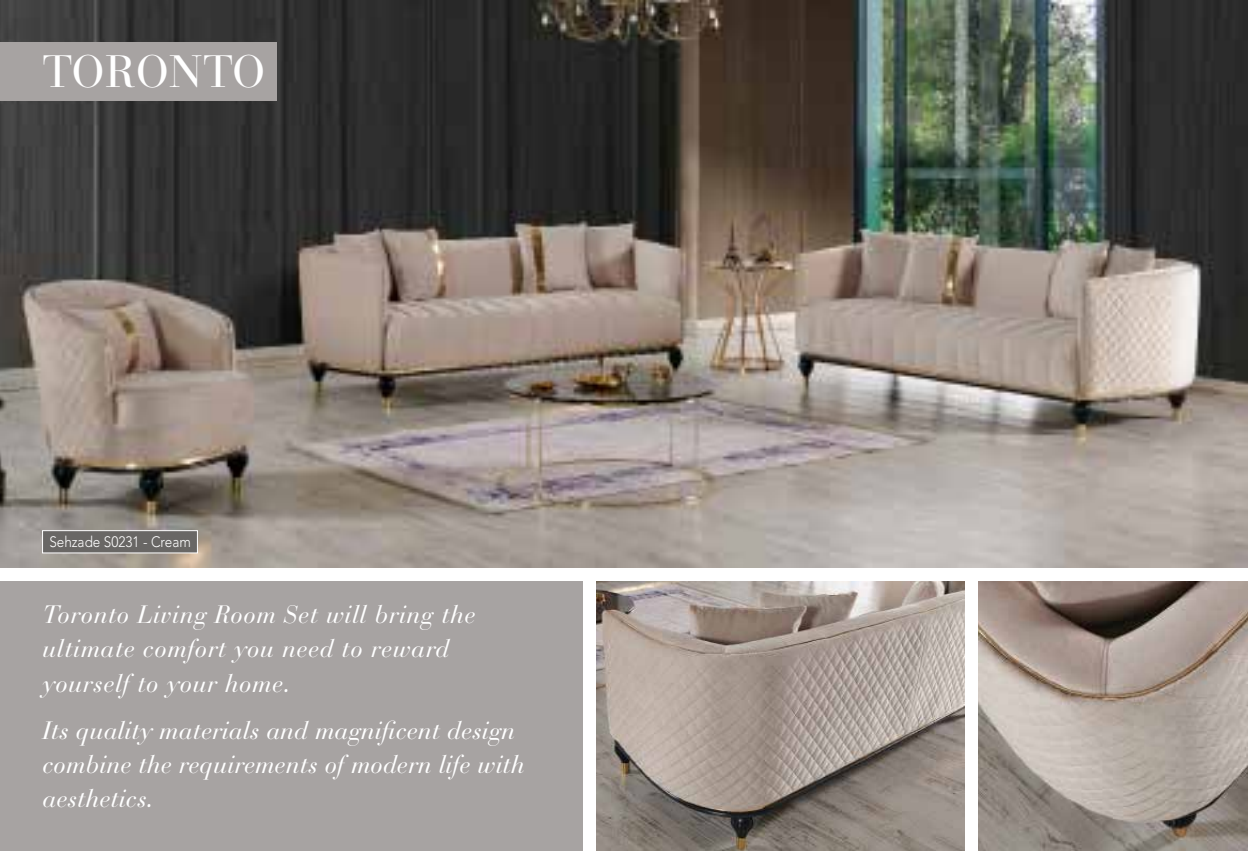
<style>
.page{position:relative;width:1248px;height:851px;background:#fff}
.page>*{position:absolute;margin:0;border:0;box-sizing:border-box;transform-origin:0 0}
.t1{font:45px "Bauer Bodoni Std";letter-spacing:.02em;color:#fff}
.t2{font:italic 25px/34px "Bauer Bodoni Std";color:#fff}
.t3{font:italic 25px/34.5px "Bauer Bodoni Std";letter-spacing:.02em;color:#fff}
.t4{font:300 15px "Avenir";color:#fff;scale:.9 1}
</style>
<div class="page">
<img style="left:0;top:0;width:1247px;height:567px">
<div style="left:0;top:581px;width:582px;height:269px;background:#a7a3a2"></div>
<img style="left:978px;top:581px;width:269px;height:269px">
<img style="left:596px;top:581px;width:368px;height:269px">
<div style="left:42px;top:530px;width:156px;height:23px;background:#696765;border:1px solid #fff"></div>
<div style="left:0;top:43px;width:276px;height:58px;background:#a7a3a2"></div>
<h1 class="t1" style="left:43px;top:45px;width:224px">TORONTO</h1>
<p class="t4" style="left:49px;top:530px;width:159px">Sehzade S0231 - Cream</p>
<p class="t3" style="left:43px;top:597px;width:434px">Toronto Living Room Set will bring the ultimate comfort you need to reward yourself to your home.</p>
<p class="t2" style="left:43px;top:713px;width:484px">Its quality materials and magnificent design combine the requirements of modern life with aesthetics.</p>
</div>
